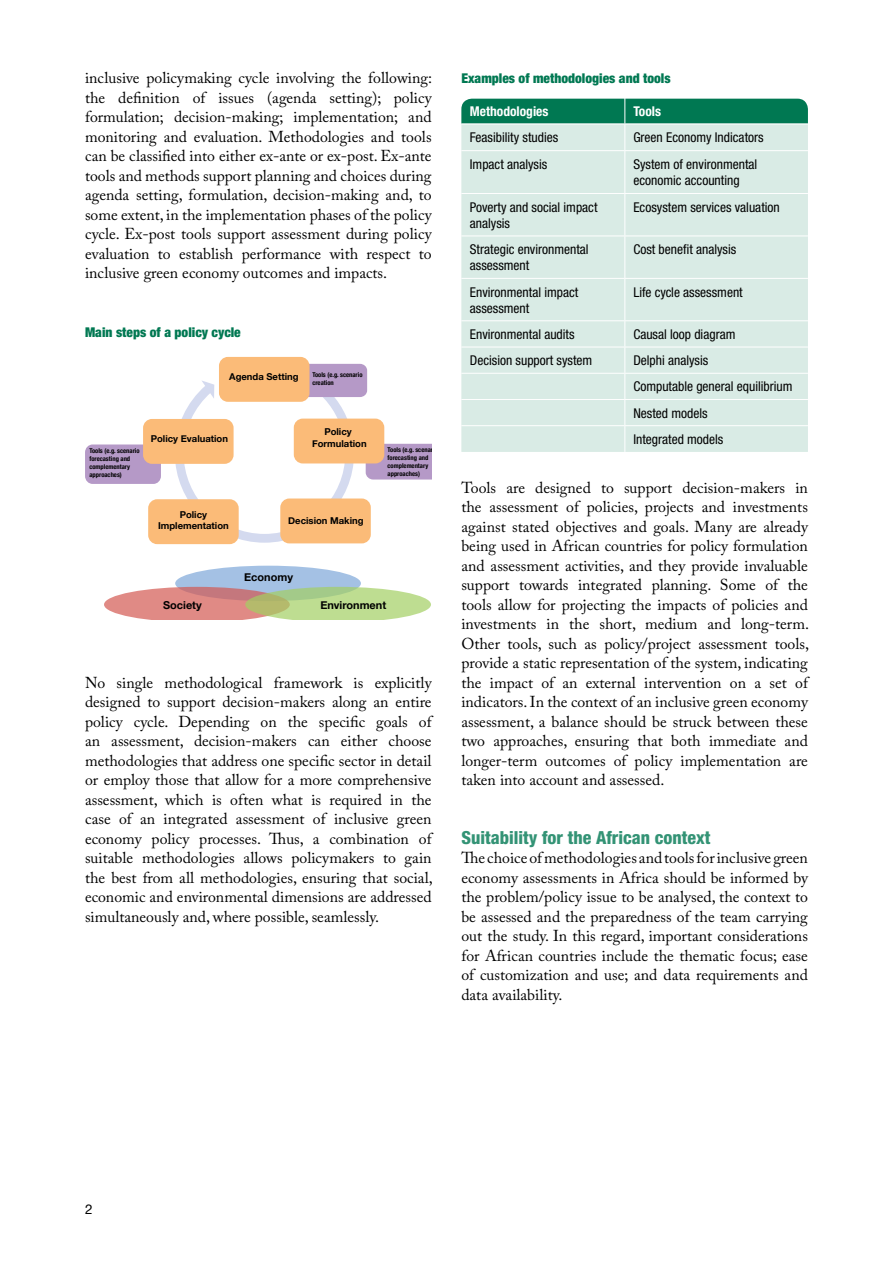
<style>
.page{position:relative;width:893px;height:1263px;background:#fff}
.page>*{position:absolute;margin:0;border:0;box-sizing:border-box;transform-origin:0 0}
.t1{font:800 condensed 18px "Helvetica Neue LT Std";color:#339375}
.t2{font:15.75px/19.5px "Adobe Caslon Pro";color:#000;text-align:justify}
.t3{font:condensed 13.5px/16.2px "Helvetica Neue LT Std";color:#000}
.t4{font:900 condensed 13.5px "Helvetica Neue LT Std";color:#007852}
.t5{font:700 condensed 13.5px "Helvetica Neue LT Std";color:#fff}
.t6{font:13.5px "Helvetica Neue LT Std";color:#000}
.t7{font:700 10.95px "Helvetica Neue";color:#000}
.t8{font:700 9.45px/11.4px "Helvetica Neue";color:#000;text-align:center}
.t9{font:700 condensed 6.6px/7.9px "Helvetica Neue";color:#000}
</style>
<div class="page">
<div style="left:461px;top:151px;width:347px;height:301px;background:#d9ebe5"></div>
<svg style="left:461px;top:98px;width:347px;height:52px;background:#74b5a0"></svg>
<hr style="left:624px;top:151px;width:1px;height:42px;background:#fff">
<hr style="left:461px;top:193px;width:164px;height:1px;background:#fff">
<hr style="left:625px;top:193px;width:183px;height:1px;background:#fff">
<hr style="left:624px;top:194px;width:1px;height:42px;background:#fff">
<hr style="left:461px;top:236px;width:164px;height:1px;background:#fff">
<hr style="left:625px;top:236px;width:183px;height:1px;background:#fff">
<hr style="left:624px;top:236px;width:1px;height:42px;background:#fff">
<hr style="left:461px;top:278px;width:164px;height:1px;background:#fff">
<hr style="left:625px;top:278px;width:183px;height:1px;background:#fff">
<hr style="left:624px;top:279px;width:1px;height:41px;background:#fff">
<hr style="left:461px;top:320px;width:164px;height:1px;background:#fff">
<hr style="left:625px;top:320px;width:183px;height:1px;background:#fff">
<hr style="left:461px;top:347px;width:164px;height:1px;background:#fff">
<hr style="left:625px;top:347px;width:183px;height:1px;background:#fff">
<hr style="left:461px;top:373px;width:164px;height:1px;background:#fff">
<hr style="left:625px;top:373px;width:183px;height:1px;background:#fff">
<hr style="left:461px;top:399px;width:164px;height:1px;background:#fff">
<hr style="left:625px;top:399px;width:183px;height:1px;background:#fff">
<hr style="left:461px;top:425px;width:164px;height:1px;background:#fff">
<hr style="left:625px;top:425px;width:183px;height:1px;background:#fff">
<svg style="left:624px;top:321px;width:1px;height:131px"></svg>
<div style="left:366px;top:444px;width:66px;height:35px;background:#b599c7"></div>
<div style="left:85px;top:444px;width:76px;height:40px;background:#b599c7;border-radius:8px"></div>
<div style="left:175px;top:566px;width:186px;height:35px;background:#a4c1e4;border-radius:50%"></div>
<div style="left:294px;top:364px;width:73px;height:33px;background:#b599c7;border-radius:7px"></div>
<div style="left:219px;top:357px;width:90px;height:45px;background:#fbbb78;border-radius:9px"></div>
<div style="left:294px;top:419px;width:90px;height:44px;background:#fbbb78;border-radius:9px"></div>
<div style="left:143px;top:419px;width:91px;height:45px;background:#fbbb78;border-radius:9px"></div>
<div style="left:148px;top:499px;width:91px;height:45px;background:#fbbb78;border-radius:9px"></div>
<div style="left:280px;top:498px;width:91px;height:45px;background:#fbbb78;border-radius:9px"></div>
<svg style="left:104px;top:587px;width:327px;height:33px;background:#cdb996"></svg>
<svg style="left:170px;top:360px;width:188px;height:185px"></svg>
<p class="t2" style="left:85px;top:68px;width:348px">inclusive policymaking cycle involving the following: the definition of issues (agenda setting); policy formulation; decision-making; implementation; and monitoring and evaluation. Methodologies and tools can be classified into either ex-ante or ex-post. Ex-ante tools and methods support planning and choices during agenda setting, formulation, decision-making and, to some extent, in the implementation phases of the policy cycle. Ex-post tools support assessment during policy evaluation to establish performance with respect to inclusive green economy outcomes and impacts.</p>
<p class="t4" style="left:85px;top:324px;width:157px">Main steps of a policy cycle</p>
<p class="t8" style="left:229px;top:371px;width:71px">Agenda Setting</p>
<p class="t9" style="left:312px;top:370px;width:52px">Tools (e.g. scenario creation</p>
<p class="t8" style="left:151px;top:433px;width:79px">Policy Evaluation</p>
<p class="t8" style="left:312px;top:427px;width:56px">Policy<br>Formulation</p>
<p class="t9" style="left:89px;top:446px;width:52px">Tools (e.g. scenario forecasting and complementary approaches)</p>
<p class="t9" style="left:388px;top:445px;width:52px">Tools (e.g. scenario forecasting and complementary approaches)</p>
<p class="t8" style="left:158px;top:509px;width:72px">Policy<br>Implementation</p>
<p class="t8" style="left:288px;top:515px;width:77px">Decision Making</p>
<p class="t7" style="left:244px;top:568px;width:50px">Economy</p>
<p class="t7" style="left:163px;top:596px;width:40px">Society</p>
<p class="t7" style="left:320px;top:597px;width:67px">Environment</p>
<p class="t2" style="left:85px;top:673px;width:349px">No single methodological framework is explicitly designed to support decision-makers along an entire policy cycle. Depending on the specific goals of an assessment, decision-makers can either choose methodologies that address one specific sector in detail or employ those that allow for a more comprehensive assessment, which is often what is required in the case of an integrated assessment of inclusive green economy policy processes. Thus, a combination of suitable methodologies allows policymakers to gain the best from all methodologies, ensuring that social, economic and environmental dimensions are addressed simultaneously and, where possible, seamlessly.</p>
<p class="t4" style="left:461px;top:70px;width:211px">Examples of methodologies and tools</p>
<p class="t5" style="left:470px;top:103px;width:80px">Methodologies</p>
<p class="t5" style="left:633px;top:103px;width:29px">Tools</p>
<p class="t3" style="left:470px;top:129px;width:90px">Feasibility studies</p>
<p class="t3" style="left:633px;top:129px;width:132px">Green Economy Indicators</p>
<p class="t3" style="left:470px;top:156px;width:79px">Impact analysis</p>
<p class="t3" style="left:633px;top:156px;width:125px">System of environmental economic accounting</p>
<p class="t3" style="left:470px;top:199px;width:129px">Poverty and social impact analysis</p>
<p class="t3" style="left:633px;top:199px;width:148px">Ecosystem services valuation</p>
<p class="t3" style="left:470px;top:241px;width:120px">Strategic environmental assessment</p>
<p class="t3" style="left:633px;top:241px;width:104px">Cost benefit analysis</p>
<p class="t3" style="left:470px;top:284px;width:110px">Environmental impact assessment</p>
<p class="t3" style="left:633px;top:284px;width:111px">Life cycle assessment</p>
<p class="t3" style="left:470px;top:326px;width:106px">Environmental audits</p>
<p class="t3" style="left:633px;top:326px;width:104px">Causal loop diagram</p>
<p class="t3" style="left:470px;top:352px;width:124px">Decision support system</p>
<p class="t3" style="left:633px;top:347px;width:161px;line-height:26.2px">Delphi analysis<br>Computable general equilibrium<br>Nested models<br>Integrated models</p>
<p class="t2" style="left:461px;top:478px;width:349px">Tools are designed to support decision-makers in the assessment of policies, projects and investments against stated objectives and goals. Many are already being used in African countries for policy formulation and assessment activities, and they provide invaluable support towards integrated planning. Some of the tools allow for projecting the impacts of policies and investments in the short, medium and long-term.<br>Other tools, such as policy/project assessment tools, provide a static representation of the system, indicating the impact of an external intervention on a set of indicators. In the context of an inclusive green economy assessment, a balance should be struck between these two approaches, ensuring that both immediate and longer-term outcomes of policy implementation are taken into account and assessed.</p>
<p class="t1" style="left:461px;top:826px;width:251px">Suitability for the African context</p>
<p class="t2" style="left:461px;top:848px;width:348px">The choice of methodologies and tools for inclusive green economy assessments in Africa should be informed by the problem/policy issue to be analysed, the context to be assessed and the preparedness of the team carrying out the study. In this regard, important considerations for African countries include the thematic focus; ease of customization and use; and data requirements and data availability.</p>
<p class="t6" style="left:85px;top:1201px;width:9px">2</p>
</div>
